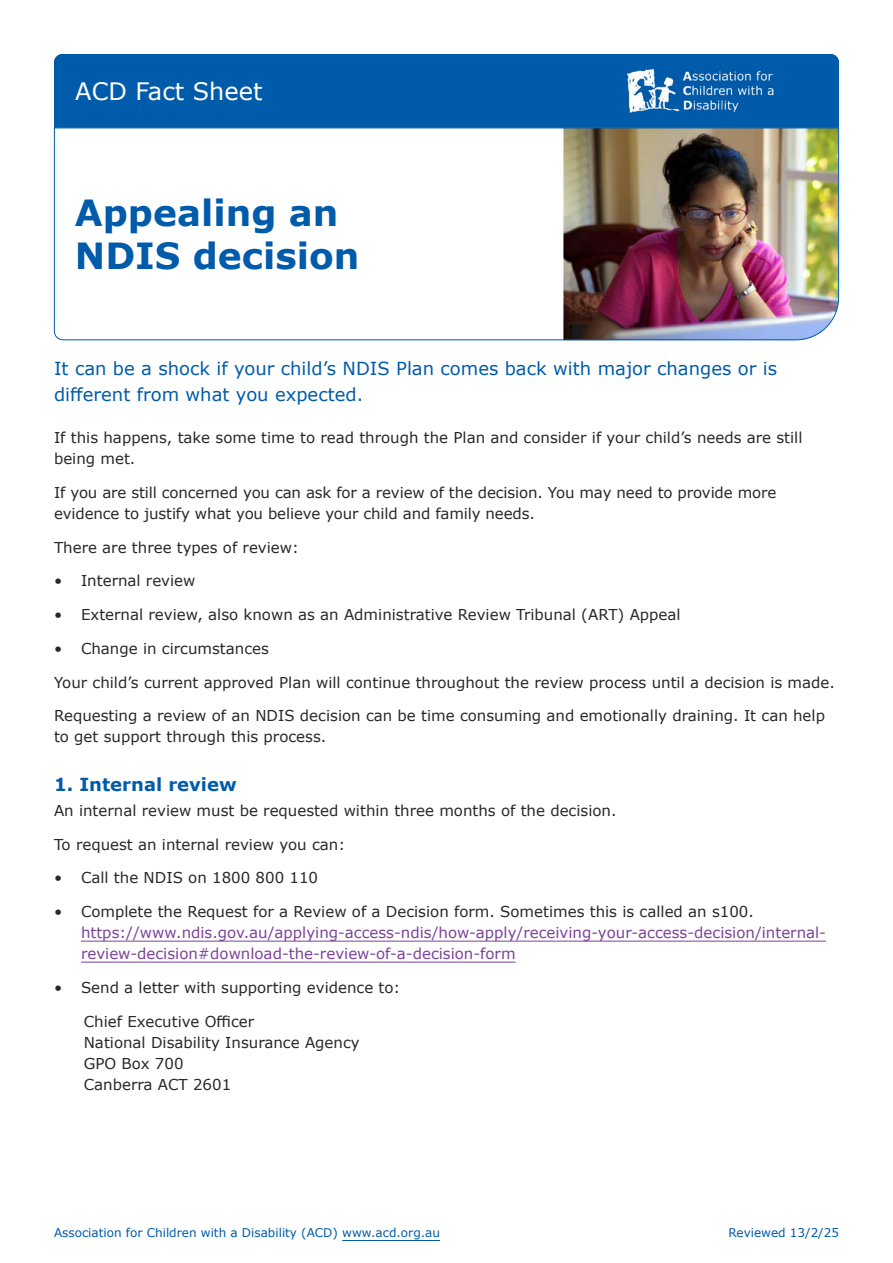
<style>
.page{position:relative;width:893px;height:1263px;background:#fff}
.page>*{position:absolute;margin:0;border:0;box-sizing:border-box;transform-origin:0 0}
.t1{font:700 36px/43.2px "Verdana";color:#005baa}
.t2{font:24px "Verdana";color:#fff}
.t3{font:18px/25.5px "Verdana";color:#005baa}
.t4{font:700 18px "Verdana";color:#005baa}
.t5{font:15px/21px "Verdana";color:#292829}
.t6{font:15px/21px "Verdana";color:#7d4199}
.t7{font:12px "Verdana";color:#005baa}
</style>
<div class="page">
<div style="left:54px;top:54px;width:785px;height:73px;background:#005baa"></div>
<img style="left:627px;top:69px;width:149px;height:43px">
<img style="left:54px;top:127px;width:785px;height:214px">
<hr style="left:342px;top:1240px;width:98px;height:1px;background:#005baa">
<hr style="left:81px;top:941px;width:745px;height:1px;background:#7d4199">
<hr style="left:81px;top:962px;width:435px;height:1px;background:#7d4199">
<h2 class="t2" style="left:75px;top:75px;width:189px">ACD Fact Sheet</h2>
<h1 class="t1" style="left:75px;top:190px;width:286px">Appealing an<br>NDIS decision</h1>
<p class="t3" style="left:54px;top:356px;width:724px">It can be a shock if your child’s NDIS Plan comes back with major changes or is different from what you expected.</p>
<p class="t5" style="left:54px;top:427px;width:750px">If this happens, take some time to read through the Plan and consider if your child’s needs are still being met.</p>
<p class="t5" style="left:54px;top:482px;width:724px">If you are still concerned you can ask for a review of the decision. You may need to provide more evidence to justify what you believe your child and family needs.</p>
<p class="t5" style="left:54px;top:536px;width:246px">There are three types of review:</p>
<p class="t5" style="left:54px;top:570px;width:143px">• Internal review</p>
<p class="t5" style="left:54px;top:604px;width:628px">• External review, also known as an Administrative Review Tribunal (ART) Appeal</p>
<p class="t5" style="left:54px;top:638px;width:216px">• Change in circumstances</p>
<p class="t5" style="left:54px;top:671px;width:782px">Your child’s current approved Plan will continue throughout the review process until a decision is made.</p>
<p class="t5" style="left:54px;top:705px;width:772px">Requesting a review of an NDIS decision can be time consuming and emotionally draining. It can help to get support through this process.</p>
<p class="t4" style="left:54px;top:771px;width:184px">1. Internal review</p>
<p class="t5" style="left:54px;top:800px;width:564px">An internal review must be requested within three months of the decision.</p>
<p class="t5" style="left:54px;top:833px;width:293px">To request an internal review you can:</p>
<p class="t5" style="left:54px;top:867px;width:266px">• Call the NDIS on 1800 800 110</p>
<p class="t5" style="left:54px;top:901px;width:701px">• Complete the Request for a Review of a Decision form. Sometimes this is called an s100.</p>
<p class="t6" style="left:81px;top:922px;width:747px">https://www.ndis.gov.au/applying-access-ndis/how-apply/receiving-your-access-decision/internal&shy;review-decision#download-the-review-of-a-decision-form</p>
<p class="t5" style="left:54px;top:977px;width:348px">• Send a letter with supporting evidence to:</p>
<p class="t5" style="left:84px;top:1010px;width:277px">Chief Executive Officer<br>National Disability Insurance Agency<br>GPO Box 700<br>Canberra ACT 2601</p>
<p class="t7" style="left:54px;top:1225px;width:387px">Association for Children with a Disability (ACD) www.acd.org.au</p>
<p class="t7" style="left:728px;top:1225px;width:112px">Reviewed 13/2/25</p>
</div>
